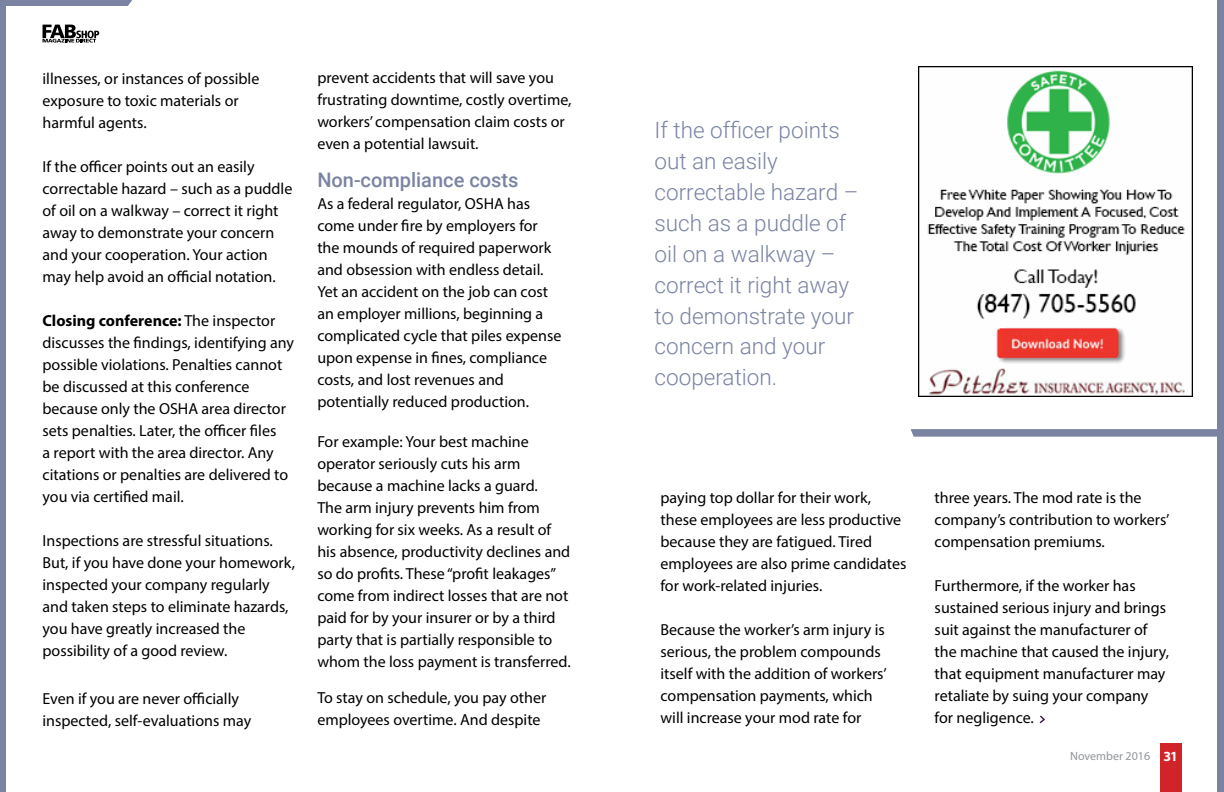
<style>
.page{position:relative;width:1224px;height:792px;background:#fff}
.page>*{position:absolute;margin:0;border:0;box-sizing:border-box;transform-origin:0 0}
.t1{font:300 22.5px/30.9px "Roboto";color:#7a83a2}
.t2{font:500 20px "Roboto";color:#7a83a2}
.t3{font:16px/22px "Myriad Pro";color:#000}
.t4{font:12px "Myriad Hebrew";color:#939598}
.s1{font-weight:700}
.s2{font-family:"Myriad Pro";font-weight:700;font-size:14px;color:#fff}
</style>
<div class="page">
<svg style="left:1039px;top:715px;width:6px;height:9px"></svg>
<div style="left:1218px;top:0;width:6px;height:792px;background:#7a83a2"></div>
<svg style="left:6px;top:0;width:126px;height:6px"></svg>
<div style="left:0;top:0;width:6px;height:792px;background:#7a83a2"></div>
<svg style="left:911px;top:429px;width:307px;height:8px;background:#818aa7"></svg>
<div style="left:1160px;top:743px;width:21px;height:49px;background:#d12429"></div>
<svg style="left:43px;top:25px;width:56px;height:18px"></svg>
<img style="left:918px;top:66px;width:275px;height:330px">
<p class="t3" style="left:43px;top:67px;width:218px">illnesses, or instances of possible exposure to toxic materials or harmful agents.</p>
<p class="t3" style="left:43px;top:155px;width:251px">If the officer points out an easily correctable hazard – such as a puddle of oil on a walkway – correct it right away to demonstrate your concern and your cooperation. Your action may help avoid an official notation.</p>
<p class="t3" style="left:43px;top:309px;width:253px"><span class="s1">Closing conference:</span> The inspector discusses the findings, identifying any possible violations. Penalties cannot be discussed at this conference because only the OSHA area director sets penalties. Later, the officer files<br>a report with the area director. Any citations or penalties are delivered to you via certified mail.</p>
<p class="t3" style="left:43px;top:529px;width:254px">Inspections are stressful situations.<br>But, if you have done your homework, inspected your company regularly and taken steps to eliminate hazards, you have greatly increased the possibility of a good review.</p>
<p class="t3" style="left:43px;top:687px;width:210px">Even if you are never officially inspected, self-evaluations may</p>
<p class="t3" style="left:317px;top:67px;width:256px">prevent accidents that will save you frustrating downtime, costly overtime, workers’ compensation claim costs or even a potential lawsuit.</p>
<p class="t2" style="left:317px;top:166px;width:203px">Non-compliance costs</p>
<p class="t3" style="left:317px;top:193px;width:246px">As a federal regulator, OSHA has come under fire by employers for the mounds of required paperwork and obsession with endless detail.<br>Yet an accident on the job can cost an employer millions, beginning a complicated cycle that piles expense upon expense in fines, compliance costs, and lost revenues and potentially reduced production.</p>
<p class="t3" style="left:317px;top:431px;width:255px">For example: Your best machine operator seriously cuts his arm because a machine lacks a guard.<br>The arm injury prevents him from working for six weeks. As a result of his absence, productivity declines and so do profits. These “profit leakages” come from indirect losses that are not paid for by your insurer or by a third party that is partially responsible to whom the loss payment is transferred.</p>
<p class="t3" style="left:317px;top:687px;width:230px">To stay on schedule, you pay other employees overtime. And despite</p>
<h1 class="t1" style="left:655px;top:114px;width:205px">If the officer points out an easily correctable hazard – such as a puddle of oil on a walkway – correct it right away to demonstrate your concern and your cooperation.</h1>
<p class="t3" style="left:661px;top:487px;width:247px">paying top dollar for their work, these employees are less productive because they are fatigued. Tired employees are also prime candidates for work-related injuries.</p>
<p class="t3" style="left:661px;top:619px;width:228px">Because the worker’s arm injury is serious, the problem compounds itself with the addition of workers’ compensation payments, which will increase your mod rate for</p>
<p class="t3" style="left:935px;top:487px;width:236px">three years. The mod rate is the company’s contribution to workers’ compensation premiums.</p>
<p class="t3" style="left:935px;top:575px;width:236px">Furthermore, if the worker has sustained serious injury and brings suit against the manufacturer of the machine that caused the injury, that equipment manufacturer may retaliate by suing your company for negligence.</p>
<p class="t4" style="left:1070px;top:749px;width:109px">November 2016 <span class="s2">31</span></p>
</div>
